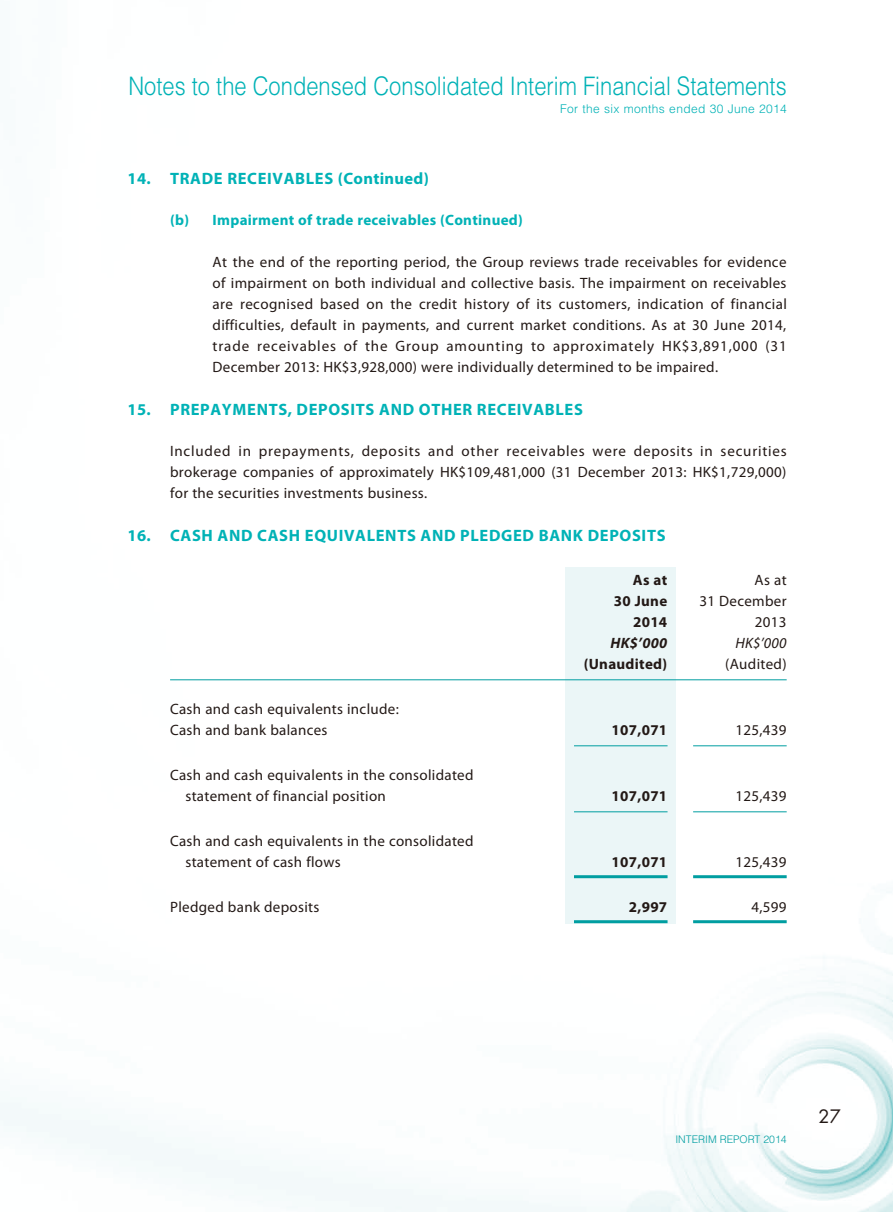
<style>
.page{position:relative;width:893px;height:1212px;background:#fff}
.page>*{position:absolute;margin:0;border:0;box-sizing:border-box;transform-origin:0 0}
.t1{font:300 25.5px "Helvetica LT Std";color:#00b2b6;scale:.86 1}
.t2{font:18px "Futura Std";color:#231916}
.t3{font:700 16.5px "Myriad Pro";letter-spacing:.04em;color:#00b2b6}
.t4{font:15px/21px "Myriad Pro";letter-spacing:.02em;color:#231916}
.t5{font:700 15px "Myriad Pro";letter-spacing:.02em;color:#231916}
.t6{font:700 15px "Myriad Pro";letter-spacing:.02em;color:#00b2b6}
.t7{font:italic 700 15px "Myriad Pro";color:#231916}
.t8{font:italic 15px "Myriad Pro";color:#231916}
.t9{font:300 12px "Helvetica LT Std";letter-spacing:.03em;color:#00b2b6}
.t10{font:300 10.5px "Helvetica LT Std";color:#009ea1}
.s1{font-style:inherit}
</style>
<div class="page">
<img style="left:0;top:567px;width:893px;height:645px">
<div style="left:566px;top:567px;width:110px;height:356px;background:#ebf6f7"></div>
<hr style="left:170px;top:679px;width:617px;height:1px;background:#009ea1">
<hr style="left:574px;top:745px;width:93px;height:1px;background:#009ea1">
<hr style="left:693px;top:745px;width:94px;height:1px;background:#009ea1">
<hr style="left:574px;top:811px;width:93px;height:1px;background:#009ea1">
<hr style="left:693px;top:811px;width:94px;height:1px;background:#009ea1">
<hr style="left:574px;top:875px;width:93px;height:3px;background:#009ea1">
<hr style="left:693px;top:875px;width:94px;height:3px;background:#009ea1">
<hr style="left:574px;top:920px;width:93px;height:3px;background:#009ea1">
<hr style="left:693px;top:920px;width:94px;height:3px;background:#009ea1">
<h1 class="t1" style="left:128px;top:70px;width:767px">Notes to the Condensed Consolidated Interim Financial Statements</h1>
<p class="t9" style="left:560px;top:101px;width:228px">For the six months ended 30 June 2014</p>
<p class="t3" style="left:128px;top:168px;width:303px">14. TRADE RECEIVABLES <span class="s1">(</span>Continued)</p>
<p class="t6" style="left:170px;top:210px;width:354px">(b) Impairment of trade receivables (Continued)</p>
<p class="t4" style="left:213px;top:251px;width:576px;text-align:justify">At the end of the reporting period, the Group reviews trade receivables for evidence of impairment on both individual and collective basis. The impairment on receivables are recognised based on the credit history of its customers, indication of financial difficulties, default in payments, and current market conditions. As at 30 June 2014, trade receivables of the Group amounting to approximately HK$3,891,000 (31<br>December 2013: HK$3,928,000) were individually determined to be impaired.</p>
<p class="t3" style="left:128px;top:399px;width:457px">15. PREPAYMENTS, DEPOSITS AND OTHER RECEIVABLES</p>
<p class="t4" style="left:170px;top:440px;width:618px;text-align:justify">Included in prepayments, deposits and other receivables were deposits in securities brokerage companies of approximately HK$109,481,000 (31 December 2013: HK$1,729,000) for the securities investments business.</p>
<p class="t3" style="left:128px;top:525px;width:540px">16. CASH AND CASH EQUIVALENTS AND PLEDGED BANK DEPOSITS</p>
<p class="t5" style="left:633px;top:570px;width:36px">As at</p>
<p class="t4" style="left:755px;top:569px;width:34px">As at</p>
<p class="t5" style="left:614px;top:591px;width:55px">30 June</p>
<p class="t4" style="left:699px;top:590px;width:89px">31 December</p>
<p class="t5" style="left:633px;top:612px;width:36px">2014</p>
<p class="t4" style="left:755px;top:611px;width:33px">2013</p>
<p class="t7" style="left:610px;top:633px;width:58px">HK$’000</p>
<p class="t8" style="left:735px;top:633px;width:53px">HK$’000</p>
<p class="t5" style="left:584px;top:654px;width:85px">(Unaudited)</p>
<p class="t4" style="left:725px;top:653px;width:63px">(Audited)</p>
<p class="t4" style="left:170px;top:698px;width:230px">Cash and cash equivalents include:<br>Cash and bank balances</p>
<p class="t5" style="left:612px;top:720px;width:57px">107,071</p>
<p class="t4" style="left:735px;top:719px;width:53px">125,439</p>
<p class="t4" style="left:185px;top:764px;width:290px;text-indent:-15px">Cash and cash equivalents in the consolidated statement of financial position</p>
<p class="t4" style="left:185px;top:830px;width:290px;text-indent:-15px">Cash and cash equivalents in the consolidated statement of cash flows</p>
<p class="t5" style="left:612px;top:786px;width:57px">107,071</p>
<p class="t4" style="left:735px;top:785px;width:53px">125,439</p>
<p class="t5" style="left:612px;top:852px;width:57px">107,071</p>
<p class="t4" style="left:735px;top:851px;width:53px">125,439</p>
<p class="t4" style="left:170px;top:896px;width:151px">Pledged bank deposits</p>
<p class="t5" style="left:629px;top:897px;width:40px">2,997</p>
<p class="t4" style="left:751px;top:896px;width:37px">4,599</p>
<p class="t10" style="left:675px;top:1133px;width:113px">INTERIM REPORT 2014</p>
<p class="t2" style="left:819px;top:1105px;width:24px">27</p>
</div>
